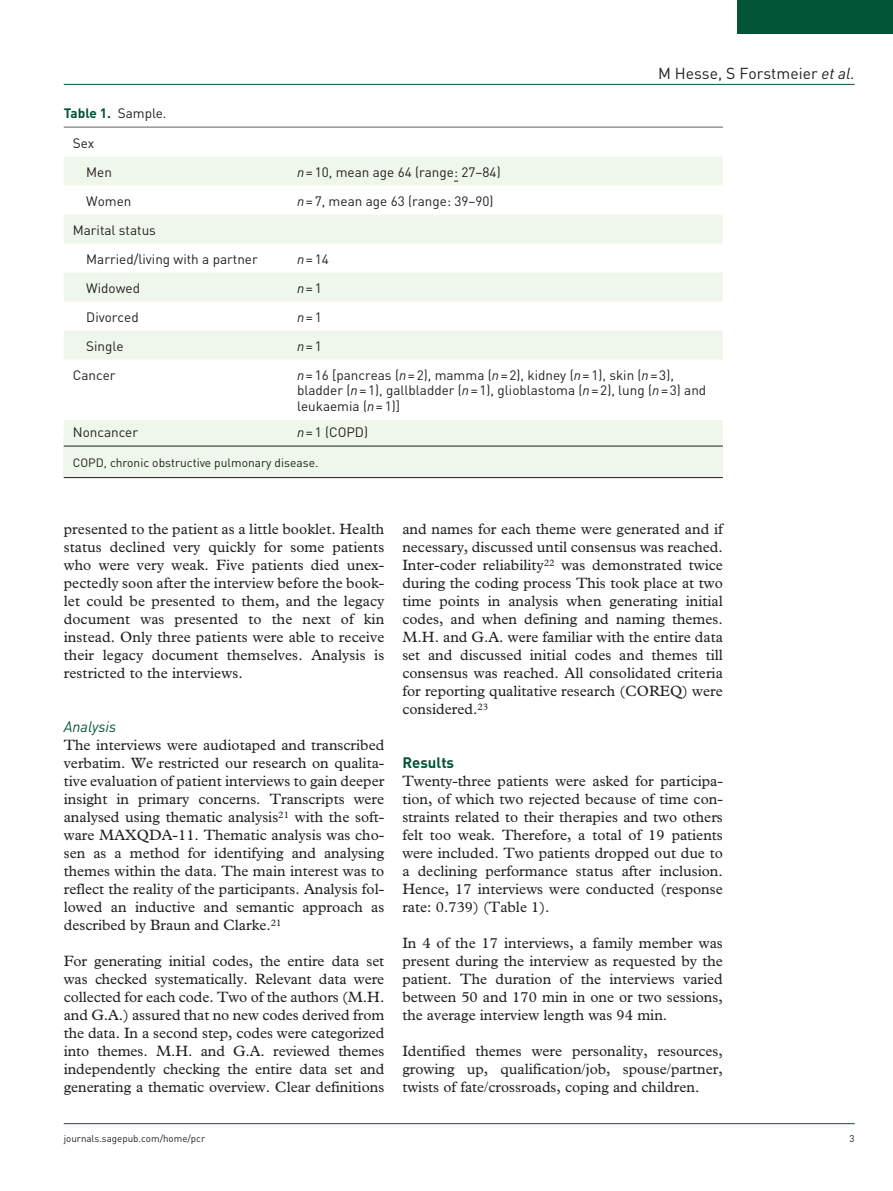
<style>
.page{position:relative;width:893px;height:1191px;background:#fff}
.page>*{position:absolute;margin:0;border:0;box-sizing:border-box;transform-origin:0 0}
.t1{font:15.75px "DIN";color:#231f20}
.t2{font:15px/18px "Plantin Std";color:#231f20;text-align:justify}
.t3{font:italic 15px "DIN";color:#015436}
.t4{font:700 15px "DIN";color:#015436}
.t5{font:13.5px/29px "DIN";color:#231f20}
.t6{font:700 13.5px "DIN";letter-spacing:-.015em;color:#015436}
.t7{font:12px "DIN";color:#231f20}
.t8{font:9.75px "DIN";color:#231f20}
.s1{font-weight:400;color:#231f20}
.s2{font-style:italic}
</style>
<div class="page">
<hr style="left:64px;top:84px;width:791px;height:1px;background:#015436">
<hr style="left:64px;top:1123px;width:791px;height:1px;background:#015436">
<div style="left:738px;top:0;width:155px;height:34px;background:#015436"></div>
<div style="left:64px;top:437px;width:659px;height:41px;background:#eff7ea"></div>
<hr style="left:64px;top:127px;width:659px;height:1px;background:#231f20">
<hr style="left:64px;top:477px;width:659px;height:1px;background:#231f20">
<svg style="left:64px;top:157px;width:659px;height:289px"></svg>
<hr style="left:64px;top:446px;width:224px;height:1px;background:#231f20">
<hr style="left:288px;top:446px;width:435px;height:1px;background:#231f20">
<p class="t6" style="left:64px;top:104px;width:104px">Table 1. <span class="s1">Sample.</span></p>
<p class="t5" style="left:86px;top:128px;width:27px;text-indent:-14px">Sex<br>Men</p>
<p class="t5" style="left:297px;top:157px;width:205px"><span class="s2">n</span>=10, mean age 64 (range: 27–84)</p>
<p class="t5" style="left:86px;top:186px;width:47px">Women</p>
<p class="t5" style="left:297px;top:186px;width:198px"><span class="s2">n</span>=7, mean age 63 (range: 39–90)</p>
<p class="t5" style="left:86px;top:215px;width:173px;text-indent:-14px">Marital status<br>Married/living with a partner</p>
<p class="t5" style="left:297px;top:244px;width:33px"><span class="s2">n</span>=14</p>
<p class="t1" style="left:658px;top:63px;width:198px">M Hesse, S Forstmeier <span class="s2">et al.</span></p>
<p class="t5" style="left:86px;top:273px;width:55px">Widowed</p>
<p class="t5" style="left:297px;top:273px;width:26px"><span class="s2">n</span>=1</p>
<p class="t5" style="left:86px;top:302px;width:54px">Divorced</p>
<p class="t5" style="left:297px;top:302px;width:26px"><span class="s2">n</span>=1</p>
<p class="t5" style="left:86px;top:331px;width:39px">Single</p>
<p class="t5" style="left:297px;top:331px;width:26px"><span class="s2">n</span>=1</p>
<p class="t5" style="left:73px;top:360px;width:44px">Cancer</p>
<p class="t5" style="left:297px;top:366px;width:411px;line-height:15.8px"><span class="s2">n</span>=16 [pancreas (<span class="s2">n</span>=2), mamma (<span class="s2">n</span>=2), kidney (<span class="s2">n</span>=1), skin (<span class="s2">n</span>=3), bladder (<span class="s2">n</span>=1), gallbladder (<span class="s2">n</span>=1), glioblastoma (<span class="s2">n</span>=2), lung (<span class="s2">n</span>=3) and leukaemia (<span class="s2">n</span>=1)]</p>
<p class="t5" style="left:73px;top:417px;width:67px">Noncancer</p>
<p class="t5" style="left:297px;top:417px;width:73px"><span class="s2">n</span>=1 (COPD)</p>
<p class="t7" style="left:73px;top:455px;width:247px">COPD, chronic obstructive pulmonary disease.</p>
<p class="t2" style="left:64px;top:520px;width:322px">presented to the patient as a little booklet. Health status declined very quickly for some patients who were very weak. Five patients died unex&shy;pectedly soon after the interview before the book&shy;let could be presented to them, and the legacy document was presented to the next of kin instead. Only three patients were able to receive their legacy document themselves. Analysis is restricted to the interviews.</p>
<p class="t3" style="left:64px;top:717px;width:54px">Analysis</p>
<p class="t2" style="left:64px;top:736px;width:322px">The interviews were audiotaped and transcribed verbatim. We restricted our research on qualita&shy;tive evaluation of patient interviews to gain deeper insight in primary concerns. Transcripts were analysed using thematic analysis<sup>21</sup> with the soft&shy;ware MAXQDA-11. Thematic analysis was cho&shy;sen as a method for identifying and analysing themes within the data. The main interest was to reflect the reality of the participants. Analysis fol&shy;lowed an inductive and semantic approach as described by Braun and Clarke.<sup>21</sup></p>
<p class="t2" style="left:64px;top:952px;width:322px">For generating initial codes, the entire data set was checked systematically. Relevant data were collected for each code. Two of the authors (M.H. and G.A.) assured that no new codes derived from the data. In a second step, codes were categorized into themes. M.H. and G.A. reviewed themes independently checking the entire data set and generating a thematic overview. Clear definitions</p>
<p class="t2" style="left:402px;top:520px;width:322px">and names for each theme were generated and if necessary, discussed until consensus was reached.<br>Inter-coder reliability<sup>22</sup> was demonstrated twice during the coding process This took place at two time points in analysis when generating initial codes, and when defining and naming themes.<br>M.H. and G.A. were familiar with the entire data set and discussed initial codes and themes till consensus was reached. All consolidated criteria for reporting qualitative research (COREQ) were considered.<sup>23</sup></p>
<p class="t4" style="left:402px;top:753px;width:53px">Results</p>
<p class="t2" style="left:402px;top:772px;width:322px">Twenty-three patients were asked for participa&shy;tion, of which two rejected because of time con&shy;straints related to their therapies and two others felt too weak. Therefore, a total of 19 patients were included. Two patients dropped out due to a declining performance status after inclusion.<br>Hence, 17 interviews were conducted (response rate: 0.739) (Table 1).</p>
<p class="t2" style="left:402px;top:934px;width:322px">In 4 of the 17 interviews, a family member was present during the interview as requested by the patient. The duration of the interviews varied between 50 and 170 min in one or two sessions, the average interview length was 94 min.</p>
<p class="t2" style="left:402px;top:1042px;width:322px">Identified themes were personality, resources, growing up, qualification/job, spouse/partner, twists of fate/crossroads, coping and children.</p>
<p class="t8" style="left:64px;top:1132px;width:143px">journals.sagepub.com/home/pcr</p>
<p class="t8" style="left:850px;top:1132px;width:7px">3</p>
</div>
